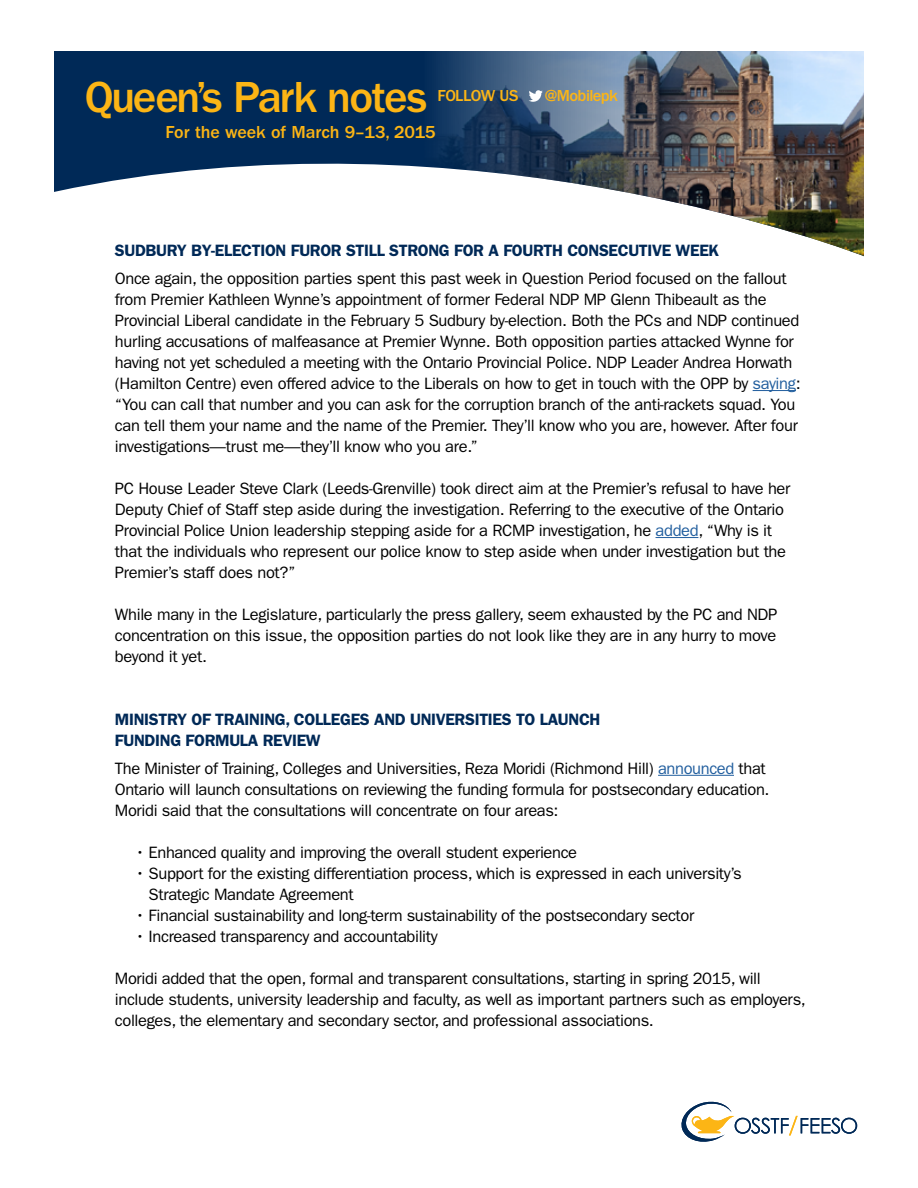
<style>
.page{position:relative;width:918px;height:1188px;background:#fff}
.page>*{position:absolute;margin:0;border:0;box-sizing:border-box;transform-origin:0 0}
.t1{font:500 45px "ITC Franklin Gothic Std";letter-spacing:-.04em;color:#fcb515}
.t2{font:500 18px "ITC Franklin Gothic Std";color:#fcb515}
.t3{font:16.5px/21px "ITC Franklin Gothic Std";letter-spacing:-.02em;color:#000}
.t4{font:600 16.5px/21px "ITC Franklin Gothic Std";letter-spacing:-.02em;color:#002957}
.t5{font:500 16.5px "ITC Franklin Gothic Std";letter-spacing:-.04em;color:#fcb515}
.t6{font:500 16.5px "ITC Franklin Gothic Std";letter-spacing:-.02em;color:#fcb515}
.s1{color:#215e9e}
</style>
<div class="page">
<svg style="left:54px;top:51px;width:371px;height:141px;background:#264970"></svg>
<img style="left:425px;top:51px;width:439px;height:205px">
<svg style="left:682px;top:1102px;width:175px;height:40px"></svg>
<hr style="left:753px;top:390px;width:43px;height:1px;background:#215e9e">
<hr style="left:656px;top:537px;width:42px;height:1px;background:#215e9e">
<hr style="left:658px;top:775px;width:76px;height:1px;background:#215e9e">
<svg style="left:529px;top:90px;width:14px;height:12px"></svg>
<h1 class="t1" style="left:85px;top:72px;width:344px">Queen’s Park notes</h1>
<p class="t2" style="left:166px;top:122px;width:272px">For the week of March 9–13, 2015</p>
<p class="t6" style="left:438px;top:86px;width:82px">FOLLOW US</p>
<p class="t5" style="left:545px;top:86px;width:74px">@Mobilepk</p>
<p class="t4" style="left:115px;top:240px;width:606px">SUDBURY BY-ELECTION FUROR STILL STRONG FOR A FOURTH CONSECUTIVE WEEK</p>
<p class="t3" style="left:115px;top:268px;width:687px">Once again, the opposition parties spent this past week in Question Period focused on the fallout from Premier Kathleen Wynne’s appointment of former Federal NDP MP Glenn Thibeault as the Provincial Liberal candidate in the February 5 Sudbury by-election. Both the PCs and NDP continued hurling accusations of malfeasance at Premier Wynne. Both opposition parties attacked Wynne for having not yet scheduled a meeting with the Ontario Provincial Police. NDP Leader Andrea Horwath (Hamilton Centre) even offered advice to the Liberals on how to get in touch with the OPP by <span class="s1">saying</span>: “You can call that number and you can ask for the corruption branch of the anti-rackets squad. You can tell them your name and the name of the Premier. They’ll know who you are, however. After four investigations—trust me—they’ll know who you are.”</p>
<p class="t3" style="left:115px;top:478px;width:677px">PC House Leader Steve Clark (Leeds-Grenville) took direct aim at the Premier’s refusal to have her Deputy Chief of Staff step aside during the investigation. Referring to the executive of the Ontario Provincial Police Union leadership stepping aside for a RCMP investigation, he <span class="s1">added</span>, “Why is it that the individuals who represent our police know to step aside when under investigation but the Premier’s staff does not?”</p>
<p class="t3" style="left:115px;top:604px;width:664px;text-align:justify">While many in the Legislature, particularly the press gallery, seem exhausted by the PC and NDP concentration on this issue, the opposition parties do not look like they are in any hurry to move beyond it yet.</p>
<p class="t4" style="left:115px;top:709px;width:487px">MINISTRY OF TRAINING, COLLEGES AND UNIVERSITIES TO LAUNCH<br>FUNDING FORMULA REVIEW</p>
<p class="t3" style="left:115px;top:758px;width:656px">The Minister of Training, Colleges and Universities, Reza Moridi (Richmond Hill) <span class="s1">announced</span> that<br>Ontario will launch consultations on reviewing the funding formula for postsecondary education.<br>Moridi said that the consultations will concentrate on four areas:</p>
<p class="t3" style="left:135px;top:842px;width:444px">• Enhanced quality and improving the overall student experience</p>
<p class="t3" style="left:149px;top:863px;width:594px;text-indent:-13px">• Support for the existing differentiation process, which is expressed in each university’s<br>Strategic Mandate Agreement</p>
<p class="t3" style="left:135px;top:905px;width:561px">• Financial sustainability and long-term sustainability of the postsecondary sector</p>
<p class="t3" style="left:135px;top:926px;width:304px">• Increased transparency and accountability</p>
<p class="t3" style="left:115px;top:968px;width:693px">Moridi added that the open, formal and transparent consultations, starting in spring 2015, will include students, university leadership and faculty, as well as important partners such as employers, colleges, the elementary and secondary sector, and professional associations.</p>
</div>
